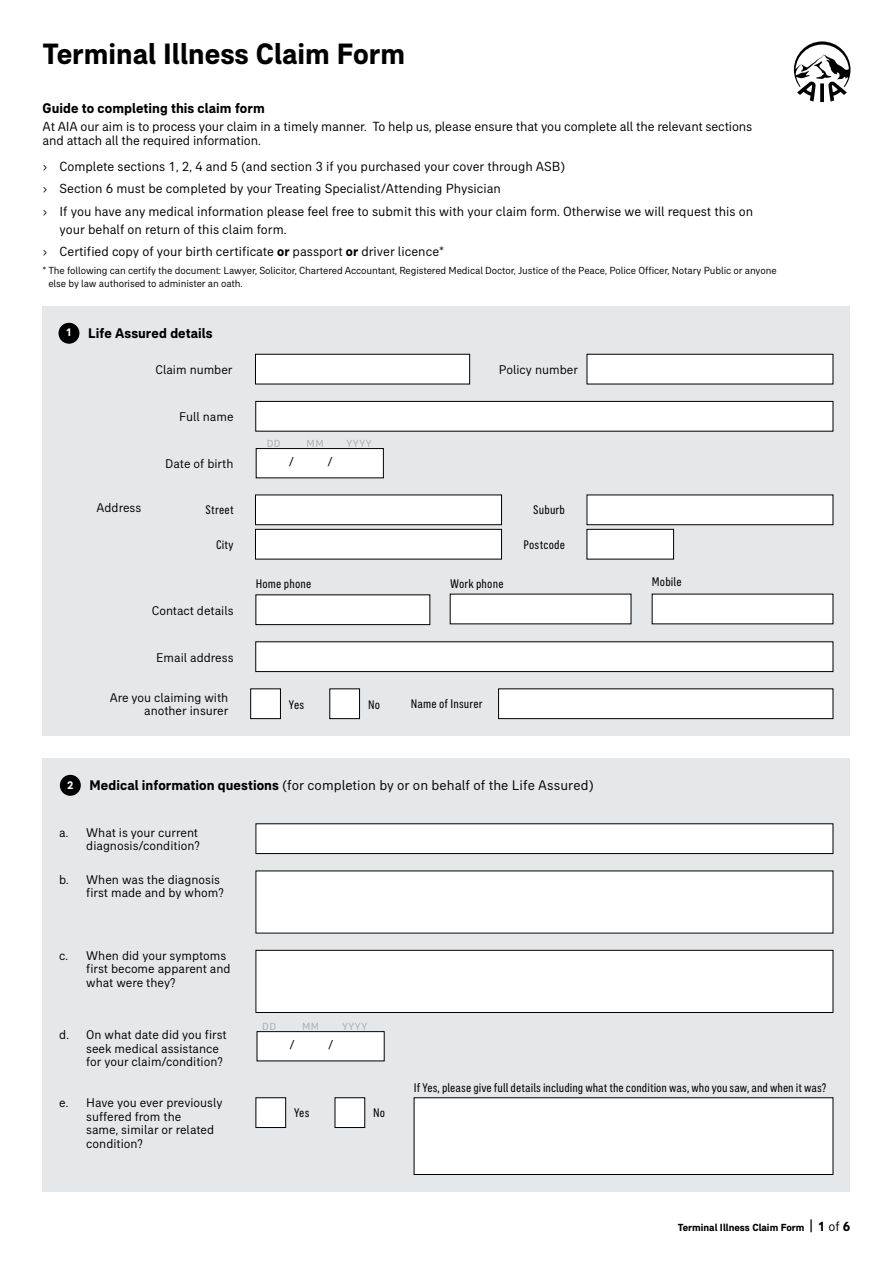
<style>
.page{position:relative;width:893px;height:1263px;background:#fff}
.page>*{position:absolute;margin:0;border:0;box-sizing:border-box;transform-origin:0 0}
.t1{font:700 30px "AIA Everest";color:#000}
.t2{font:14.25px "AIA Everest";letter-spacing:.005em;color:#000}
.t3{font:700 14.25px "AIA Everest";letter-spacing:.005em;color:#000}
.t4{font:13.5px/22.2px "AIA Everest";color:#000}
.t5{font:12.9px/13.5px "AIA Everest";color:#000;text-align:right}
.t6{font:condensed 12.75px "AIA Everest";letter-spacing:.01em;color:#000}
.t7{font:10.5px/13.5px "AIA Everest";letter-spacing:-.01em;color:#000}
.t8{font:700 10.5px "AIA Everest";color:#000}
.t9{font:10.5px "AIA Everest";letter-spacing:.05em;color:#a7a9ac}
.s1{font-weight:700}
.s2{font-size:11.25px;color:#fff}
.s3{font-weight:700;font-size:11.25px;color:#fff}
.s4{font-size:15.75px}
.s5{font-size:13.5px}
.s6{font-weight:400;font-size:13.5px}
</style>
<div class="page">
<svg style="left:794px;top:41px;width:56px;height:61px"></svg>
<div style="left:43px;top:306px;width:807px;height:430px;background:#e6e7e8"></div>
<div style="left:59px;top:323px;width:20px;height:21px;background:#000;border-radius:50%"></div>
<div style="left:256px;top:401px;width:577px;height:30px;background:#fff"></div>
<div style="left:256px;top:401px;width:577px;height:30px;border:1px solid #000"></div>
<div style="left:256px;top:642px;width:577px;height:29px;background:#fff"></div>
<div style="left:256px;top:642px;width:577px;height:30px;border:1px solid #000"></div>
<div style="left:255px;top:354px;width:215px;height:30px;background:#fff"></div>
<div style="left:587px;top:354px;width:246px;height:30px;background:#fff"></div>
<div style="left:255px;top:495px;width:246px;height:30px;background:#fff"></div>
<div style="left:255px;top:495px;width:247px;height:30px;border:1px solid #000"></div>
<div style="left:587px;top:495px;width:246px;height:30px;background:#fff"></div>
<div style="left:587px;top:495px;width:246px;height:30px;border:1px solid #000"></div>
<div style="left:255px;top:529px;width:246px;height:30px;background:#fff"></div>
<div style="left:255px;top:529px;width:247px;height:30px;border:1px solid #000"></div>
<div style="left:587px;top:529px;width:87px;height:30px;background:#fff"></div>
<div style="left:587px;top:529px;width:87px;height:30px;border:1px solid #000"></div>
<div style="left:256px;top:595px;width:174px;height:30px;background:#fff"></div>
<div style="left:256px;top:595px;width:174px;height:30px;border:1px solid #000"></div>
<div style="left:652px;top:594px;width:181px;height:30px;background:#fff"></div>
<div style="left:450px;top:594px;width:181px;height:30px;background:#fff"></div>
<div style="left:499px;top:689px;width:334px;height:30px;background:#fff"></div>
<div style="left:498px;top:689px;width:335px;height:30px;border:1px solid #000"></div>
<div style="left:251px;top:689px;width:29px;height:30px;background:#fff"></div>
<div style="left:250px;top:689px;width:31px;height:30px;border:1px solid #000"></div>
<div style="left:330px;top:689px;width:30px;height:30px;background:#fff"></div>
<div style="left:330px;top:689px;width:30px;height:30px;border:1px solid #000"></div>
<div style="left:43px;top:758px;width:807px;height:434px;background:#e6e7e8"></div>
<div style="left:60px;top:775px;width:21px;height:21px;background:#000;border-radius:50%"></div>
<div style="left:256px;top:824px;width:577px;height:29px;background:#fff"></div>
<div style="left:256px;top:824px;width:577px;height:30px;border:1px solid #000"></div>
<div style="left:256px;top:871px;width:577px;height:62px;background:#fff"></div>
<div style="left:256px;top:950px;width:577px;height:62px;background:#fff"></div>
<div style="left:256px;top:950px;width:577px;height:63px;border:1px solid #000"></div>
<div style="left:256px;top:1098px;width:30px;height:29px;background:#fff"></div>
<div style="left:256px;top:1097px;width:30px;height:31px;border:1px solid #000"></div>
<div style="left:335px;top:1098px;width:30px;height:29px;background:#fff"></div>
<div style="left:335px;top:1097px;width:30px;height:31px;border:1px solid #000"></div>
<div style="left:414px;top:1098px;width:419px;height:76px;background:#fff"></div>
<div style="left:414px;top:1097px;width:419px;height:78px;border:1px solid #000"></div>
<div style="left:256px;top:449px;width:127px;height:29px;background:#fff"></div>
<div style="left:256px;top:448px;width:128px;height:30px;border:1px solid #000"></div>
<div style="left:257px;top:1031px;width:127px;height:30px;background:#fff"></div>
<div style="left:257px;top:1031px;width:127px;height:30px;border:1px solid #000"></div>
<h1 class="t1" style="left:43px;top:36px;width:364px">Terminal Illness Claim Form</h1>
<p class="t3" style="left:43px;top:100px;width:224px">Guide to completing this claim form</p>
<p class="t4" style="left:43px;top:120px;width:711px;line-height:13.5px">At AIA our aim is to process your claim in a timely manner. To help us, please ensure that you complete all the relevant sections and attach all the required information.</p>
<p class="t4" style="left:43px;top:155px;width:712px">› Complete sections 1, 2, 4 and 5 (and section 3 if you purchased your cover through ASB)<br>› Section 6 must be completed by your Treating Specialist/Attending Physician<br>› If you have any medical information please feel free to submit this with your claim form. Otherwise we will request this on</p>
<p class="t4" style="left:43px;top:218px;width:403px;text-indent:17px">your behalf on return of this claim form.<br>› Certified copy of your birth certificate <span class="s1">or</span> passport <span class="s1">or</span> driver licence*</p>
<p class="t7" style="left:48px;top:263px;width:730px;text-indent:-6px">* The following can certify the document: Lawyer, Solicitor, Chartered Accountant, Registered Medical Doctor, Justice of the Peace, Police Officer, Notary Public or anyone else by law authorised to administer an oath.</p>
<p class="t3" style="left:66px;top:324px;width:148px"><span class="s2">1</span> Life Assured details</p>
<p class="t5" style="left:155px;top:363px;width:79px">Claim number</p>
<p class="t5" style="left:499px;top:362px;width:81px">Policy number</p>
<p class="t5" style="left:179px;top:410px;width:56px">Full name</p>
<p class="t5" style="left:165px;top:456px;width:70px">Date of birth</p>
<p class="t9" style="left:267px;top:438px;width:15px">DD</p>
<p class="t9" style="left:307px;top:438px;width:19px">MM</p>
<p class="t9" style="left:347px;top:437px;width:27px">YYYY</p>
<p class="t5" style="left:289px;top:455px;width:7px">/</p>
<p class="t5" style="left:327px;top:455px;width:7px">/</p>
<p class="t5" style="left:97px;top:501px;width:46px">Address</p>
<p class="t6" style="left:206px;top:503px;width:29px">Street</p>
<p class="t6" style="left:533px;top:503px;width:33px">Suburb</p>
<p class="t6" style="left:216px;top:537px;width:19px">City</p>
<p class="t6" style="left:523px;top:537px;width:43px">Postcode</p>
<p class="t6" style="left:256px;top:576px;width:57px">Home phone</p>
<p class="t6" style="left:450px;top:576px;width:55px">Work phone</p>
<p class="t6" style="left:652px;top:575px;width:31px">Mobile</p>
<p class="t5" style="left:152px;top:603px;width:83px">Contact details</p>
<p class="t5" style="left:156px;top:650px;width:79px">Email address</p>
<p class="t5" style="left:110px;top:690px;width:120px">Are you claiming with another insurer</p>
<p class="t6" style="left:289px;top:697px;width:17px">Yes</p>
<p class="t6" style="left:368px;top:697px;width:14px">No</p>
<p class="t6" style="left:411px;top:697px;width:73px">Name of Insurer</p>
<p class="t2" style="left:67px;top:777px;width:528px"><span class="s3">2</span> <span class="s1">Medical information questions</span> (for completion by or on behalf of the Life Assured)</p>
<p class="t5" style="left:59px;top:825px;width:142px">a. What is your current diagnosis/condition?</p>
<p class="t5" style="left:59px;top:872px;width:166px">b. When was the diagnosis first made and by whom?</p>
<p class="t5" style="left:86px;top:948px;width:146px;text-align:left;text-indent:-27px">c. When did your symptoms first become apparent and what were they?</p>
<p class="t5" style="left:86px;top:1028px;width:142px;text-align:left;text-indent:-27px">d. On what date did you first seek medical assistance for your claim/condition?</p>
<p class="t5" style="left:86px;top:1096px;width:138px;text-align:left;text-indent:-27px">e. Have you ever previously suffered from the<br>same, similar or related condition?</p>
<p class="t9" style="left:262px;top:1020px;width:15px">DD</p>
<p class="t9" style="left:302px;top:1020px;width:19px">MM</p>
<p class="t9" style="left:342px;top:1020px;width:27px">YYYY</p>
<p class="t5" style="left:289px;top:1038px;width:7px">/</p>
<p class="t5" style="left:328px;top:1038px;width:7px">/</p>
<p class="t6" style="left:294px;top:1106px;width:17px">Yes</p>
<p class="t6" style="left:373px;top:1106px;width:14px">No</p>
<p class="t6" style="left:414px;top:1080px;width:414px">If Yes, please give full details including what the condition was, who you saw, and when it was?</p>
<p class="t8" style="left:678px;top:1221px;width:174px">Terminal Illness Claim Form <span class="s4">|</span> <span class="s5">1</span> <span class="s6">of</span> <span class="s5">6</span></p>
</div>
